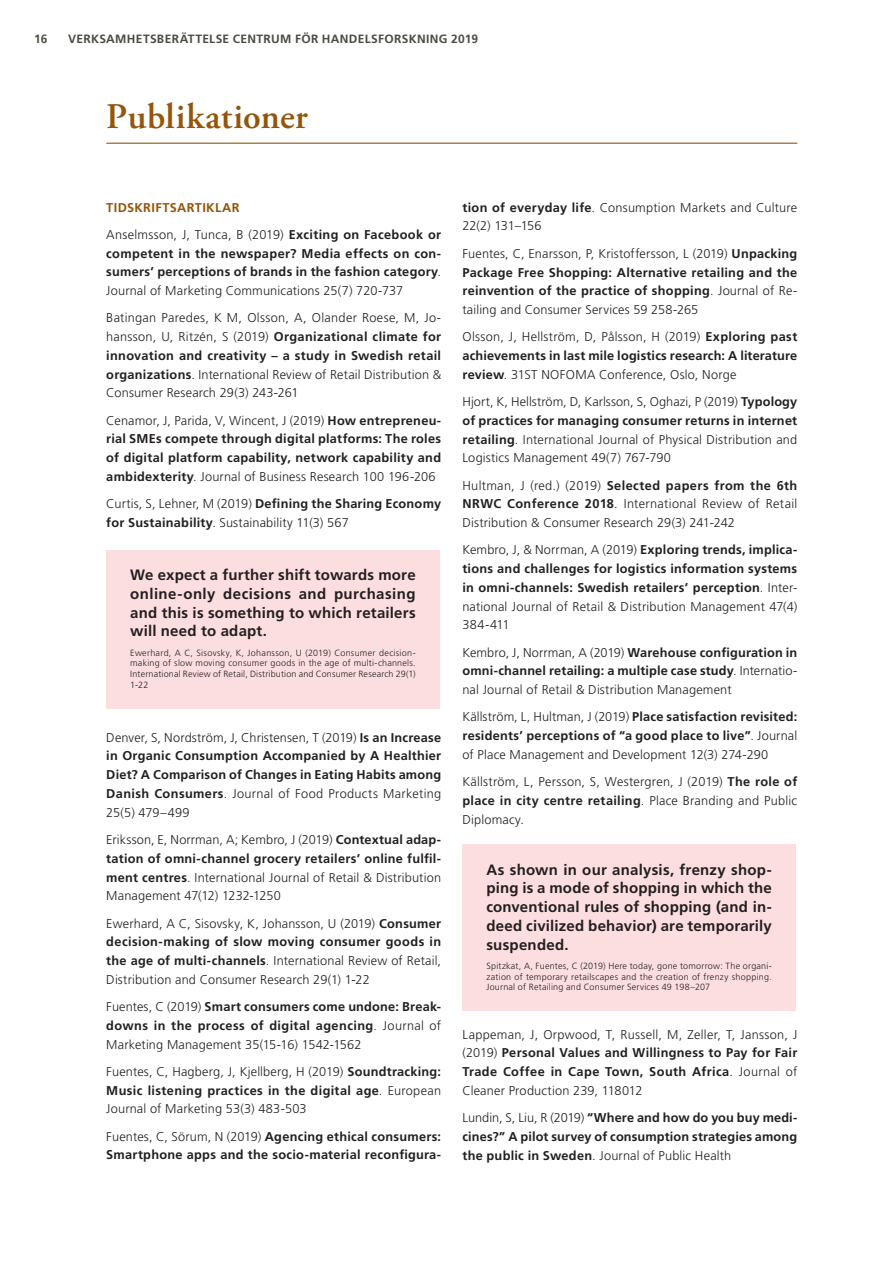
<style>
.page{position:relative;width:893px;height:1263px;background:#fff}
.page>*{position:absolute;margin:0;border:0;box-sizing:border-box;transform-origin:0 0}
.Brons_huvudrubriker{font:600 36px "Adobe Garamond Pro";letter-spacing:.01em;color:#94550c}
.Svart_Brödtext_utan{font:700 15px/18.8px "Frutiger LT Std";letter-spacing:.015em;color:#231f20;text-align:justify}
.Svart_Brödtext_utan-2{font:300 12.75px/18.8px "Frutiger LT Std";letter-spacing:.015em;color:#231f20;text-align:justify}
.Svart_Brödtext_utan-3{font:700 12.75px/18.8px "Frutiger LT Std";letter-spacing:.02em;color:#231f20;text-align:justify}
.Brons_Underrubrik_1{font:700 12.75px "Frutiger LT Std";letter-spacing:.03em;color:#94550c}
.t1{font:700 12px "Frutiger LT Std";letter-spacing:.025em;color:#4c4b43}
.Svart_Brödtext_utan-4{font:300 9px/10.8px "Frutiger LT Std";letter-spacing:.02em;color:#231f20;text-align:justify}
.s1{font-weight:300}
.s2{font-weight:700}
</style>
<div class="page">
<hr style="left:106px;top:143px;width:691px;height:1px;background:#94550c">
<div style="left:462px;top:845px;width:334px;height:166px;background:#fcdee1"></div>
<div style="left:106px;top:550px;width:334px;height:159px;background:#fcdee1"></div>
<p class="t1" style="left:34px;top:32px;width:15px">16</p>
<p class="t1" style="left:68px;top:32px;width:412px">VERKSAMHETSBERÄTTELSE CENTRUM FÖR HANDELSFORSKNING 2019</p>
<p class="Brons_huvudrubriker" style="left:106px;top:96px;width:203px">Publikationer</p>
<p class="Brons_Underrubrik_1" style="left:106px;top:200px;width:135px">TIDSKRIFTSARTIKLAR</p>
<p class="Svart_Brödtext_utan-3" style="left:106px;top:225px;width:336px"><span class="s1">Anselmsson, J, Tunca, B (2019)</span> Exciting on Facebook or competent in the newspaper? Media effects on con&shy;sumers’ perceptions of brands in the fashion category<span class="s1">.<br>Journal of Marketing Communications 25(7) 720-737</span></p>
<p class="Svart_Brödtext_utan-2" style="left:106px;top:309px;width:336px">Batingan Paredes, K M, Olsson, A, Olander Roese, M, Jo&shy;hansson, U, Ritzén, S (2019) <span class="s2">Organizational climate for innovation and creativity – a study in Swedish retail organizations</span>. International Review of Retail Distribution &amp; Consumer Research 29(3) 243-261</p>
<p class="Svart_Brödtext_utan-3" style="left:106px;top:411px;width:336px"><span class="s1">Cenamor, J, Parida, V, Wincent, J (2019)</span> How entrepreneu&shy;rial SMEs compete through digital platforms: The roles of digital platform capability, network capability and ambidexterity<span class="s1">. Journal of Business Research 100 196-206</span></p>
<p class="Svart_Brödtext_utan-2" style="left:106px;top:495px;width:336px">Curtis, S, Lehner, M (2019) <span class="s2">Defining the Sharing Economy for Sustainability</span>. Sustainability 11(3) 567</p>
<p class="Svart_Brödtext_utan" style="left:130px;top:566px;width:287px">We expect a further shift towards more online-only decisions and purchasing and this is something to which retailers will need to adapt.</p>
<p class="Svart_Brödtext_utan-4" style="left:130px;top:647px;width:287px">Ewerhard, A C, Sisovsky, K, Johansson, U (2019) Consumer decision&shy;making of slow moving consumer goods in the age of multi-channels.<br>International Review of Retail, Distribution and Consumer Research 29(1)<br>1-22</p>
<p class="Svart_Brödtext_utan-3" style="left:106px;top:728px;width:336px"><span class="s1">Denver, S, Nordström, J, Christensen, T (2019)</span> Is an Increase in Organic Consumption Accompanied by A Healthier Diet? A Comparison of Changes in Eating Habits among Danish Consumers<span class="s1">. Journal of Food Products Marketing 25(5) 479–499</span></p>
<p class="Svart_Brödtext_utan-2" style="left:106px;top:830px;width:336px">Eriksson, E, Norrman, A; Kembro, J (2019) <span class="s2">Contextual adap&shy;tation of omni-channel grocery retailers’ online fulfil&shy;ment centres</span>. International Journal of Retail &amp; Distribution Management 47(12) 1232-1250</p>
<p class="Svart_Brödtext_utan-2" style="left:106px;top:914px;width:336px">Ewerhard, A C, Sisovsky, K, Johansson, U (2019) <span class="s2">Consumer decision-making of slow moving consumer goods in the age of multi-channels</span>. International Review of Retail, Distribution and Consumer Research 29(1) 1-22</p>
<p class="Svart_Brödtext_utan-3" style="left:106px;top:997px;width:336px"><span class="s1">Fuentes, C (2019)</span> Smart consumers come undone: Break&shy;downs in the process of digital agencing<span class="s1">. Journal of Marketing Management 35(15-16) 1542-1562</span></p>
<p class="Svart_Brödtext_utan-2" style="left:106px;top:1062px;width:336px">Fuentes, C, Hagberg, J, Kjellberg, H (2019) <span class="s2">Soundtracking:<br>Music listening practices in the digital age</span>. European Journal of Marketing 53(3) 483-503</p>
<p class="Svart_Brödtext_utan-3" style="left:106px;top:1127px;width:336px"><span class="s1">Fuentes, C, Sörum, N (2019)</span> Agencing ethical consumers:<br>Smartphone apps and the socio-material reconfigura-</p>
<p class="Svart_Brödtext_utan-2" style="left:462px;top:198px;width:336px"><span class="s2">tion of everyday life</span>. Consumption Markets and Culture<br>22(2) 131–156</p>
<p class="Svart_Brödtext_utan-2" style="left:462px;top:244px;width:336px">Fuentes, C, Enarsson, P, Kristoffersson, L (2019) <span class="s2">Unpacking Package Free Shopping: Alternative retailing and the reinvention of the practice of shopping</span>. Journal of Re&shy;tailing and Consumer Services 59 258-265</p>
<p class="Svart_Brödtext_utan-3" style="left:462px;top:328px;width:336px"><span class="s1">Olsson, J, Hellström, D, Pålsson, H (2019)</span> Exploring past achievements in last mile logistics research: A literature review<span class="s1">. 31ST NOFOMA Conference, Oslo, Norge</span></p>
<p class="Svart_Brödtext_utan-2" style="left:462px;top:392px;width:336px">Hjort, K, Hellström, D, Karlsson, S, Oghazi, P (2019) <span class="s2">Typology of practices for managing consumer returns in internet retailing</span>. International Journal of Physical Distribution and Logistics Management 49(7) 767-790</p>
<p class="Svart_Brödtext_utan-2" style="left:462px;top:476px;width:336px">Hultman, J (red.) (2019) <span class="s2">Selected papers from the 6th NRWC Conference 2018</span>. International Review of Retail Distribution &amp; Consumer Research 29(3) 241-242</p>
<p class="Svart_Brödtext_utan-3" style="left:462px;top:541px;width:336px"><span class="s1">Kembro, J, &amp; Norrman, A (2019)</span> Exploring trends, implica&shy;tions and challenges for logistics information systems in omni-channels: Swedish retailers’ perception<span class="s1">. Inter&shy;national Journal of Retail &amp; Distribution Management 47(4)<br>384-411</span></p>
<p class="Svart_Brödtext_utan-2" style="left:462px;top:643px;width:336px">Kembro, J, Norrman, A (2019) <span class="s2">Warehouse configuration in omni-channel retailing: a multiple case study</span>. Internatio&shy;nal Journal of Retail &amp; Distribution Management</p>
<p class="Svart_Brödtext_utan-2" style="left:462px;top:708px;width:336px">Källström, L, Hultman, J (2019) <span class="s2">Place satisfaction revisited: residents’ perceptions of “a good place to live”</span>. Journal of Place Management and Development 12(3) 274-290</p>
<p class="Svart_Brödtext_utan-2" style="left:462px;top:773px;width:336px">Källström, L, Persson, S, Westergren, J (2019) <span class="s2">The role of place in city centre retailing</span>. Place Branding and Public Diplomacy.</p>
<p class="Svart_Brödtext_utan" style="left:486px;top:860px;width:287px">As shown in our analysis, frenzy shop&shy;ping is a mode of shopping in which the conventional rules of shopping (and in&shy;deed civilized behavior) are temporarily suspended.</p>
<p class="Svart_Brödtext_utan-4" style="left:486px;top:960px;width:287px">Spitzkat, A, Fuentes, C (2019) Here today, gone tomorrow: The organi&shy;zation of temporary retailscapes and the creation of frenzy shopping.<br>Journal of Retailing and Consumer Services 49 198–207</p>
<p class="Svart_Brödtext_utan-2" style="left:462px;top:1025px;width:336px">Lappeman, J, Orpwood, T, Russell, M, Zeller, T, Jansson, J (2019) <span class="s2">Personal Values and Willingness to Pay for Fair Trade Coffee in Cape Town, South Africa</span>. Journal of Cleaner Production 239, 118012</p>
<p class="Svart_Brödtext_utan-3" style="left:462px;top:1108px;width:336px"><span class="s1">Lundin, S, Liu, R (2019)</span> “Where and how do you buy medi&shy;cines?” A pilot survey of consumption strategies among the public in Sweden<span class="s1">. Journal of Public Health</span></p>
</div>
